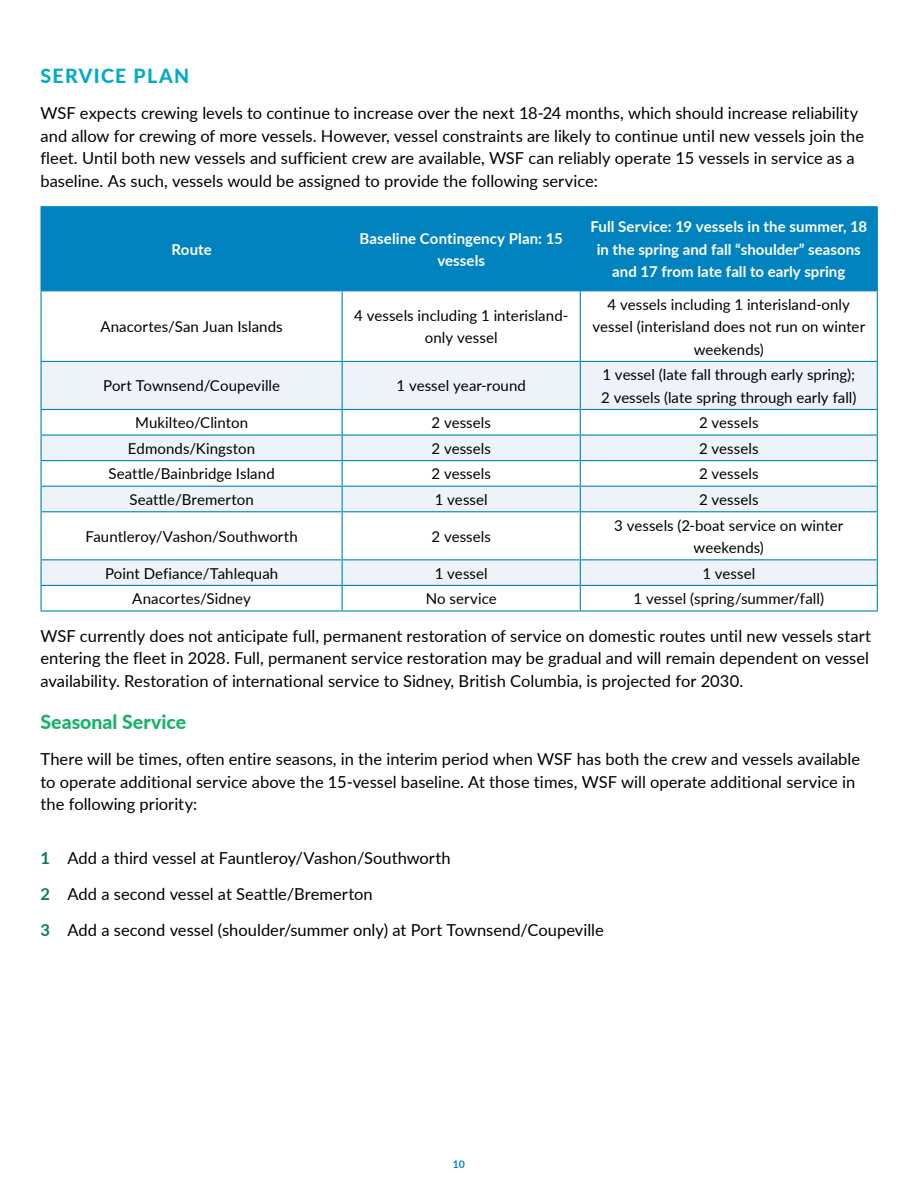
<style>
.page{position:relative;width:918px;height:1188px;background:#fff}
.page>*{position:absolute;margin:0;border:0;box-sizing:border-box;transform-origin:0 0}
.Heading_2{font:800 19.5px "Lato";color:#15b367}
.Heading_1{font:800 19.5px "Lato";letter-spacing:.07em;color:#00abc7}
.Body_Copy{font:16.5px/22.5px "Lato";color:#000}
.Table_text_10pt{font:15px/22.5px "Lato";letter-spacing:.005em;color:#000;text-align:center}
.TABLE_Head_WHITE{font:700 15px/22.5px "Lato";color:#fff;text-align:center}
.t1{font:700 10.5px "Lato";color:#0083bf}
.s1{font-weight:700;color:#0a7960}
</style>
<div class="page">
<div style="left:42px;top:207px;width:835px;height:83px;background:#0083bf"></div>
<svg style="left:42px;top:362px;width:835px;height:223px;fill:#eef3f9"></svg>
<hr style="left:342px;top:207px;width:1px;height:83px;background:#0083bf">
<hr style="left:580px;top:207px;width:1px;height:83px;background:#0083bf">
<hr style="left:342px;top:291px;width:1px;height:70px;background:#0083bf">
<hr style="left:580px;top:291px;width:1px;height:70px;background:#0083bf">
<hr style="left:342px;top:362px;width:1px;height:47px;background:#0083bf">
<hr style="left:580px;top:362px;width:1px;height:47px;background:#0083bf">
<svg style="left:342px;top:410px;width:1px;height:101px"></svg>
<svg style="left:580px;top:410px;width:1px;height:101px"></svg>
<hr style="left:342px;top:512px;width:1px;height:47px;background:#0083bf">
<hr style="left:580px;top:512px;width:1px;height:47px;background:#0083bf">
<svg style="left:342px;top:560px;width:1px;height:50px"></svg>
<svg style="left:580px;top:560px;width:1px;height:50px"></svg>
<hr style="left:40px;top:206px;width:302px;height:1px;background:#0083bf">
<hr style="left:40px;top:207px;width:2px;height:83px;background:#0083bf">
<hr style="left:342px;top:206px;width:238px;height:1px;background:#0083bf">
<hr style="left:580px;top:206px;width:298px;height:1px;background:#0083bf">
<hr style="left:877px;top:207px;width:1px;height:83px;background:#0083bf">
<hr style="left:40px;top:290px;width:302px;height:1px;background:#0083bf">
<hr style="left:40px;top:291px;width:2px;height:70px;background:#0083bf">
<hr style="left:342px;top:290px;width:238px;height:1px;background:#0083bf">
<hr style="left:580px;top:290px;width:298px;height:1px;background:#0083bf">
<hr style="left:877px;top:291px;width:1px;height:70px;background:#0083bf">
<hr style="left:40px;top:410px;width:2px;height:24px;background:#0083bf">
<hr style="left:40px;top:461px;width:2px;height:25px;background:#0083bf">
<hr style="left:40px;top:512px;width:2px;height:47px;background:#0083bf">
<hr style="left:877px;top:512px;width:1px;height:47px;background:#0083bf">
<hr style="left:40px;top:586px;width:2px;height:24px;background:#0083bf">
<hr style="left:40px;top:610px;width:302px;height:2px;background:#0083bf">
<hr style="left:342px;top:610px;width:238px;height:2px;background:#0083bf">
<hr style="left:580px;top:610px;width:298px;height:2px;background:#0083bf">
<hr style="left:40px;top:361px;width:302px;height:1px;background:#0083bf">
<hr style="left:40px;top:362px;width:2px;height:47px;background:#0083bf">
<hr style="left:342px;top:361px;width:238px;height:1px;background:#0083bf">
<hr style="left:580px;top:361px;width:298px;height:1px;background:#0083bf">
<hr style="left:877px;top:362px;width:1px;height:47px;background:#0083bf">
<hr style="left:40px;top:409px;width:302px;height:1px;background:#0083bf">
<hr style="left:342px;top:409px;width:238px;height:1px;background:#0083bf">
<hr style="left:580px;top:409px;width:298px;height:1px;background:#0083bf">
<hr style="left:40px;top:434px;width:302px;height:2px;background:#0083bf">
<hr style="left:40px;top:436px;width:2px;height:24px;background:#0083bf">
<hr style="left:342px;top:434px;width:238px;height:2px;background:#0083bf">
<hr style="left:580px;top:434px;width:298px;height:2px;background:#0083bf">
<hr style="left:40px;top:460px;width:302px;height:1px;background:#0083bf">
<hr style="left:342px;top:460px;width:238px;height:1px;background:#0083bf">
<hr style="left:580px;top:460px;width:298px;height:1px;background:#0083bf">
<hr style="left:40px;top:486px;width:302px;height:1px;background:#0083bf">
<hr style="left:40px;top:487px;width:2px;height:24px;background:#0083bf">
<hr style="left:342px;top:486px;width:238px;height:1px;background:#0083bf">
<hr style="left:580px;top:486px;width:298px;height:1px;background:#0083bf">
<svg style="left:877px;top:410px;width:1px;height:101px"></svg>
<hr style="left:40px;top:511px;width:302px;height:1px;background:#0083bf">
<hr style="left:342px;top:511px;width:238px;height:1px;background:#0083bf">
<hr style="left:580px;top:511px;width:298px;height:1px;background:#0083bf">
<hr style="left:40px;top:559px;width:302px;height:1px;background:#0083bf">
<hr style="left:40px;top:560px;width:2px;height:25px;background:#0083bf">
<hr style="left:342px;top:559px;width:238px;height:1px;background:#0083bf">
<hr style="left:580px;top:559px;width:298px;height:1px;background:#0083bf">
<svg style="left:877px;top:560px;width:1px;height:50px"></svg>
<hr style="left:40px;top:585px;width:302px;height:1px;background:#0083bf">
<hr style="left:342px;top:585px;width:238px;height:1px;background:#0083bf">
<hr style="left:580px;top:585px;width:298px;height:1px;background:#0083bf">
<p class="Heading_1" style="left:40px;top:62px;width:150px">SERVICE PLAN</p>
<p class="Body_Copy" style="left:40px;top:101px;width:825px">WSF expects crewing levels to continue to increase over the next 18-24 months, which should increase reliability and allow for crewing of more vessels. However, vessel constraints are likely to continue until new vessels join the fleet. Until both new vessels and sufficient crew are available, WSF can reliably operate 15 vessels in service as a baseline. As such, vessels would be assigned to provide the following service:</p>
<p class="TABLE_Head_WHITE" style="left:171px;top:237px;width:42px">Route</p>
<p class="TABLE_Head_WHITE" style="left:359px;top:226px;width:205px">Baseline Contingency Plan: 15 vessels</p>
<p class="TABLE_Head_WHITE" style="left:590px;top:215px;width:278px">Full Service: 19 vessels in the summer, 18 in the spring and fall “shoulder” seasons and 17 from late fall to early spring</p>
<p class="Table_text_10pt" style="left:100px;top:315px;width:184px">Anacortes/San Juan Islands</p>
<p class="Table_text_10pt" style="left:354px;top:304px;width:215px">4 vessels including 1 interisland&shy;only vessel</p>
<p class="Table_text_10pt" style="left:593px;top:292px;width:274px">4 vessels including 1 interisland-only vessel (interisland does not run on winter weekends)</p>
<p class="Table_text_10pt" style="left:103px;top:374px;width:179px">Port Townsend/Coupeville</p>
<p class="Table_text_10pt" style="left:397px;top:374px;width:131px">1 vessel year-round</p>
<p class="Table_text_10pt" style="left:601px;top:363px;width:257px;text-align:left">1 vessel (late fall through early spring);<br>2 vessels (late spring through early fall)</p>
<p class="Table_text_10pt" style="left:135px;top:411px;width:115px">Mukilteo/Clinton</p>
<p class="Table_text_10pt" style="left:432px;top:411px;width:61px">2 vessels</p>
<p class="Table_text_10pt" style="left:699px;top:411px;width:61px">2 vessels</p>
<p class="Table_text_10pt" style="left:128px;top:437px;width:129px">Edmonds/Kingston</p>
<p class="Table_text_10pt" style="left:432px;top:437px;width:61px">2 vessels</p>
<p class="Table_text_10pt" style="left:699px;top:437px;width:61px">2 vessels</p>
<p class="Table_text_10pt" style="left:108px;top:462px;width:168px">Seattle/Bainbridge Island</p>
<p class="Table_text_10pt" style="left:432px;top:462px;width:61px">2 vessels</p>
<p class="Table_text_10pt" style="left:699px;top:462px;width:61px">2 vessels</p>
<p class="Table_text_10pt" style="left:129px;top:488px;width:126px">Seattle/Bremerton</p>
<p class="Table_text_10pt" style="left:435px;top:488px;width:54px">1 vessel</p>
<p class="Table_text_10pt" style="left:699px;top:488px;width:61px">2 vessels</p>
<p class="Table_text_10pt" style="left:85px;top:525px;width:214px">Fauntleroy/Vashon/Southworth</p>
<p class="Table_text_10pt" style="left:432px;top:525px;width:61px">2 vessels</p>
<p class="Table_text_10pt" style="left:614px;top:513px;width:231px">3 vessels (2-boat service on winter weekends)</p>
<p class="Table_text_10pt" style="left:105px;top:561px;width:175px">Point Defiance/Tahlequah</p>
<p class="Table_text_10pt" style="left:435px;top:561px;width:54px">1 vessel</p>
<p class="Table_text_10pt" style="left:702px;top:561px;width:54px">1 vessel</p>
<p class="Table_text_10pt" style="left:132px;top:587px;width:120px">Anacortes/Sidney</p>
<p class="Table_text_10pt" style="left:426px;top:587px;width:73px">No service</p>
<p class="Table_text_10pt" style="left:634px;top:587px;width:192px">1 vessel (spring/summer/fall)</p>
<p class="Body_Copy" style="left:40px;top:624px;width:832px">WSF currently does not anticipate full, permanent restoration of service on domestic routes until new vessels start entering the fleet in 2028. Full, permanent service restoration may be gradual and will remain dependent on vessel availability. Restoration of international service to Sidney, British Columbia, is projected for 2030.</p>
<p class="Heading_2" style="left:40px;top:708px;width:147px">Seasonal Service</p>
<p class="Body_Copy" style="left:40px;top:747px;width:821px">There will be times, often entire seasons, in the interim period when WSF has both the crew and vessels available to operate additional service above the 15-vessel baseline. At those times, WSF will operate additional service in the following priority:</p>
<p class="Body_Copy" style="left:40px;top:846px;width:412px"><span class="s1">1.</span> Add a third vessel at Fauntleroy/Vashon/Southworth</p>
<p class="Body_Copy" style="left:40px;top:882px;width:334px"><span class="s1">2.</span> Add a second vessel at Seattle/Bremerton</p>
<p class="Body_Copy" style="left:40px;top:918px;width:565px"><span class="s1">3.</span> Add a second vessel (shoulder/summer only) at Port Townsend/Coupeville</p>
<p class="t1" style="left:453px;top:1156px;width:14px">10</p>
</div>
